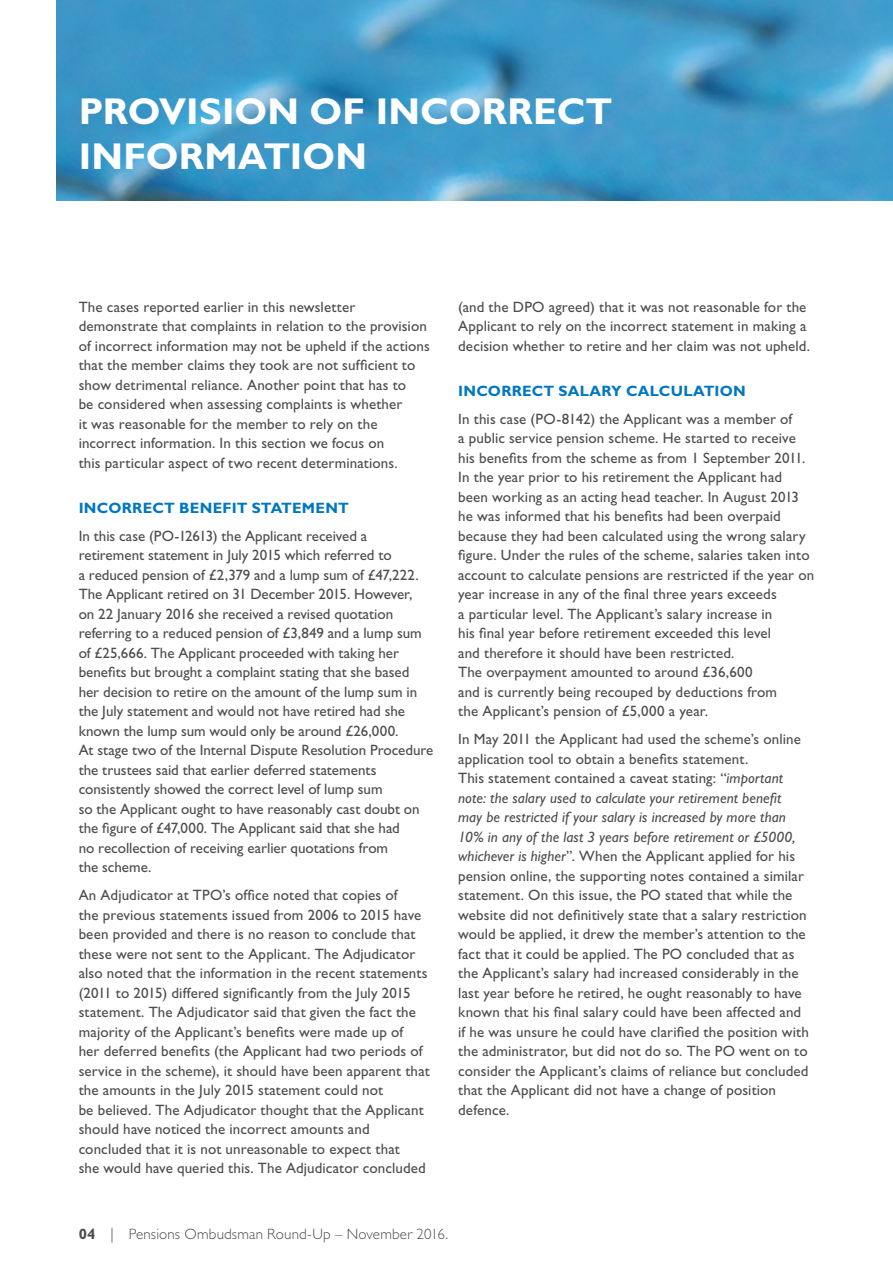
<style>
.page{position:relative;width:893px;height:1263px;background:#fff}
.page>*{position:absolute;margin:0;border:0;box-sizing:border-box;transform-origin:0 0}
.t1{font:700 37.5px/45px "Gill Sans Std";letter-spacing:.005em;color:#fff}
.t2{font:15px/19.5px "Gill Sans Std";letter-spacing:.005em;color:#4d4d4f}
.t3{font:700 15px "Gill Sans Std";letter-spacing:.015em;color:#0077be}
.t4{font:300 15px "Gill Sans Std";letter-spacing:.01em;color:#4d4d4f}
.s1{font-style:italic}
.s2{font-weight:700}
</style>
<div class="page">
<img style="left:57px;top:0;width:836px;height:200px">
<h1 class="t1" style="left:79px;top:88px;width:535px">PROVISION OF INCORRECT<br>INFORMATION</h1>
<p class="t2" style="left:79px;top:297px;width:353px">The cases reported earlier in this newsletter demonstrate that complaints in relation to the provision of incorrect information may not be upheld if the actions that the member claims they took are not sufficient to show detrimental reliance. Another point that has to<br>be considered when assessing complaints is whether<br>it was reasonable for the member to rely on the incorrect information. In this section we focus on<br>this particular aspect of two recent determinations.</p>
<p class="t3" style="left:79px;top:499px;width:272px">INCORRECT BENEFIT STATEMENT</p>
<p class="t2" style="left:79px;top:526px;width:356px">In this case (PO-12613) the Applicant received a retirement statement in July 2015 which referred to<br>a reduced pension of £2,379 and a lump sum of £47,222.<br>The Applicant retired on 31 December 2015. However,<br>on 22 January 2016 she received a revised quotation referring to a reduced pension of £3,849 and a lump sum of £25,666. The Applicant proceeded with taking her benefits but brought a complaint stating that she based her decision to retire on the amount of the lump sum in the July statement and would not have retired had she known the lump sum would only be around £26,000.<br>At stage two of the Internal Dispute Resolution Procedure the trustees said that earlier deferred statements consistently showed the correct level of lump sum<br>so the Applicant ought to have reasonably cast doubt on the figure of £47,000. The Applicant said that she had<br>no recollection of receiving earlier quotations from<br>the scheme.</p>
<p class="t2" style="left:79px;top:885px;width:353px">An Adjudicator at TPO’s office noted that copies of<br>the previous statements issued from 2006 to 2015 have been provided and there is no reason to conclude that these were not sent to the Applicant. The Adjudicator also noted that the information in the recent statements (2011 to 2015) differed significantly from the July 2015 statement. The Adjudicator said that given the fact the majority of the Applicant’s benefits were made up of<br>her deferred benefits (the Applicant had two periods of service in the scheme), it should have been apparent that the amounts in the July 2015 statement could not<br>be believed. The Adjudicator thought that the Applicant should have noticed the incorrect amounts and concluded that it is not unreasonable to expect that<br>she would have queried this. The Adjudicator concluded</p>
<p class="t2" style="left:458px;top:297px;width:353px">(and the DPO agreed) that it was not reasonable for the<br>Applicant to rely on the incorrect statement in making a decision whether to retire and her claim was not upheld.</p>
<p class="t3" style="left:458px;top:382px;width:289px">INCORRECT SALARY CALCULATION</p>
<p class="t2" style="left:458px;top:409px;width:358px">In this case (PO-8142) the Applicant was a member of<br>a public service pension scheme. He started to receive his benefits from the scheme as from 1 September 2011.<br>In the year prior to his retirement the Applicant had been working as an acting head teacher. In August 2013 he was informed that his benefits had been overpaid because they had been calculated using the wrong salary figure. Under the rules of the scheme, salaries taken into account to calculate pensions are restricted if the year on year increase in any of the final three years exceeds<br>a particular level. The Applicant’s salary increase in<br>his final year before retirement exceeded this level<br>and therefore it should have been restricted.<br>The overpayment amounted to around £36,600<br>and is currently being recouped by deductions from<br>the Applicant’s pension of £5,000 a year.</p>
<p class="t2" style="left:458px;top:729px;width:352px">In May 2011 the Applicant had used the scheme’s online application tool to obtain a benefits statement.<br>This statement contained a caveat stating: “<span class="s1">important note: the salary used to calculate your retirement benefit may be restricted if your salary is increased by more than 10% in any of the last 3 years before retirement or £5000, whichever is higher</span>”. When the Applicant applied for his pension online, the supporting notes contained a similar statement. On this issue, the PO stated that while the website did not definitively state that a salary restriction would be applied, it drew the member’s attention to the fact that it could be applied. The PO concluded that as the Applicant’s salary had increased considerably in the last year before he retired, he ought reasonably to have known that his final salary could have been affected and if he was unsure he could have clarified the position with the administrator, but did not do so. The PO went on to consider the Applicant’s claims of reliance but concluded that the Applicant did not have a change of position defence.</p>
<p class="t4" style="left:79px;top:1226px;width:371px"><span class="s2">04</span> | Pensions Ombudsman Round-Up – November 2016.</p>
</div>
